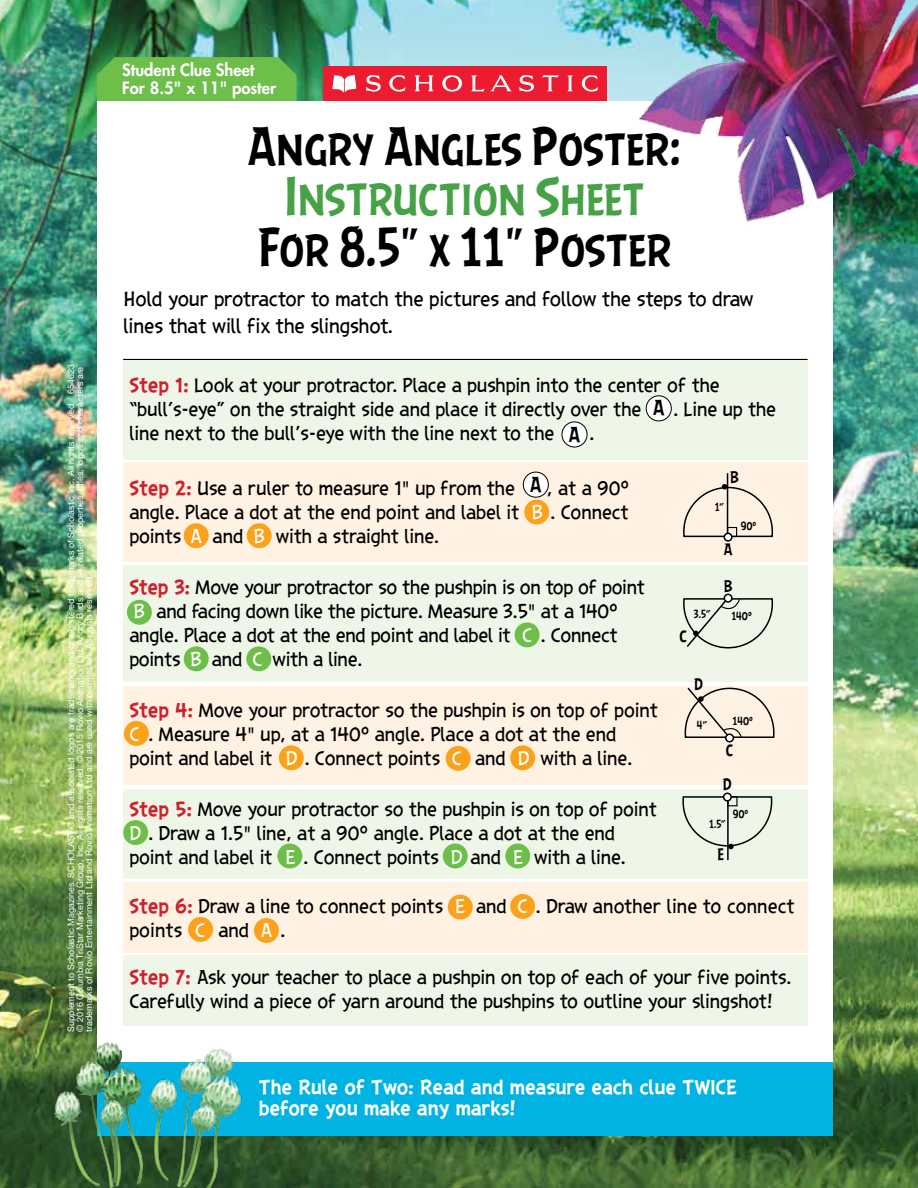
<style>
.page{position:relative;width:918px;height:1188px;background:#fff}
.page>*{position:absolute;margin:0;border:0;box-sizing:border-box;transform-origin:0 0}
.t1{font:49.05px "AB Flock Headline";color:#000}
.t2{font:49.05px "AB Flock Headline";color:#47a147}
.t3{font:19.65px "AB Flock Headline";color:#000}
.t4{font:18.75px/27px "AB Flock Text";color:#000}
.t5{font:18px/24px "AB Flock Text";color:#000}
.t6{font:700 18px/21px "AB Flock Text";color:#fff}
.t7{font:800 16.5px/18px "Futura Std";color:#fff}
.t8{font:15px "AB Flock Headline";color:#000}
.t9{font:10.5px "AB Flock Headline";color:#000}
.t10{font:10.5px "AB Flock Headline";color:#000}
.t11{font:9px/9px "Helvetica Neue";color:#fff}
.s1{font-weight:700;color:#cf202e}
.s2{font-family:"AB Flock Headline";font-size:19.65px}
.s3{font-family:"Futura"}
.s4{color:#fff}
.s5{font-style:inherit}
</style>
<div class="page">
<img style="left:0;top:0;width:918px;height:1188px">
<div style="left:97px;top:57px;width:200px;height:44px;background:#6ebe4a"></div>
<div style="left:97px;top:101px;width:736px;height:1005px;background:#fff"></div>
<div style="left:97px;top:1062px;width:736px;height:74px;background:#00b3e2"></div>
<div style="left:323px;top:66px;width:283px;height:35px;background:#ed1b2f"></div>
<svg style="left:332px;top:75px;width:24px;height:18px"></svg>
<svg style="left:366px;top:75px;width:15px;height:17px"></svg>
<svg style="left:389px;top:75px;width:16px;height:17px"></svg>
<svg style="left:414px;top:75px;width:20px;height:16px"></svg>
<svg style="left:519px;top:75px;width:15px;height:17px"></svg>
<svg style="left:542px;top:75px;width:17px;height:16px"></svg>
<svg style="left:567px;top:75px;width:6px;height:16px"></svg>
<svg style="left:581px;top:75px;width:17px;height:17px"></svg>
<svg style="left:442px;top:75px;width:20px;height:17px"></svg>
<svg style="left:471px;top:75px;width:41px;height:17px"></svg>
<img style="left:613px;top:0;width:305px;height:266px">
<hr style="left:123px;top:359px;width:685px;height:1px;background:#000">
<div style="left:123px;top:463px;width:684px;height:99px;background:#fff2e3"></div>
<div style="left:123px;top:565px;width:684px;height:117px;background:#eef6e8"></div>
<div style="left:123px;top:789px;width:684px;height:90px;background:#eef6e8"></div>
<div style="left:123px;top:956px;width:684px;height:70px;background:#eef6e8"></div>
<div style="left:123px;top:360px;width:684px;height:99px;background:#eef6e8"></div>
<div style="left:123px;top:686px;width:684px;height:99px;background:#fff2e3"></div>
<div style="left:123px;top:882px;width:684px;height:70px;background:#fff2e3"></div>
<div style="left:515px;top:622px;width:25px;height:25px;background:#6ebe4a;border-radius:50%"></div>
<div style="left:124px;top:721px;width:25px;height:25px;background:#faa21b;border-radius:50%"></div>
<div style="left:524px;top:500px;width:25px;height:24px;background:#faa21b;border-radius:50%"></div>
<div style="left:127px;top:600px;width:25px;height:25px;background:#6ebe4a;border-radius:50%"></div>
<div style="left:279px;top:745px;width:25px;height:25px;background:#faa21b;border-radius:50%"></div>
<div style="left:510px;top:894px;width:25px;height:25px;background:#faa21b;border-radius:50%"></div>
<div style="left:448px;top:895px;width:25px;height:25px;background:#faa21b;border-radius:50%"></div>
<div style="left:123px;top:820px;width:25px;height:25px;background:#6ebe4a;border-radius:50%"></div>
<div style="left:277px;top:844px;width:25px;height:24px;background:#6ebe4a;border-radius:50%"></div>
<div style="left:725px;top:733px;width:9px;height:9px;border:2px solid #000;border-radius:50%"></div>
<hr style="left:727px;top:473px;width:1px;height:65px;background:#000">
<div style="left:724px;top:533px;width:8px;height:8px;background:#fff;border-radius:50%"></div>
<div style="left:724px;top:533px;width:9px;height:9px;border:2px solid #000;border-radius:50%"></div>
<svg style="left:683px;top:484px;width:91px;height:54px"></svg>
<div style="left:724px;top:594px;width:9px;height:9px;border:2px solid #000;border-radius:50%"></div>
<svg style="left:684px;top:687px;width:91px;height:53px"></svg>
<svg style="left:683px;top:595px;width:91px;height:54px"></svg>
<hr style="left:727px;top:795px;width:2px;height:65px;background:#000">
<svg style="left:682px;top:796px;width:91px;height:53px"></svg>
<div style="left:724px;top:793px;width:7px;height:8px;background:#fff;border-radius:50%"></div>
<div style="left:723px;top:793px;width:9px;height:9px;border:2px solid #000;border-radius:50%"></div>
<div style="left:646px;top:396px;width:25px;height:25px;background:#fff;border-radius:50%"></div>
<div style="left:646px;top:396px;width:26px;height:25px;border:1px solid #000;border-radius:50%"></div>
<div style="left:523px;top:472px;width:25px;height:25px;background:#fff;border-radius:50%"></div>
<div style="left:523px;top:472px;width:26px;height:25px;border:1px solid #000;border-radius:50%"></div>
<div style="left:562px;top:422px;width:25px;height:25px;background:#fff;border-radius:50%"></div>
<div style="left:562px;top:422px;width:25px;height:25px;border:1px solid #000;border-radius:50%"></div>
<div style="left:184px;top:523px;width:25px;height:25px;background:#faa21b;border-radius:50%"></div>
<div style="left:247px;top:523px;width:25px;height:25px;background:#faa21b;border-radius:50%"></div>
<div style="left:188px;top:917px;width:25px;height:25px;background:#faa21b;border-radius:50%"></div>
<div style="left:254px;top:918px;width:25px;height:25px;background:#faa21b;border-radius:50%"></div>
<div style="left:184px;top:646px;width:25px;height:25px;background:#6ebe4a;border-radius:50%"></div>
<div style="left:246px;top:646px;width:25px;height:25px;background:#6ebe4a;border-radius:50%"></div>
<div style="left:446px;top:746px;width:25px;height:25px;background:#faa21b;border-radius:50%"></div>
<div style="left:510px;top:745px;width:25px;height:25px;background:#faa21b;border-radius:50%"></div>
<div style="left:505px;top:844px;width:25px;height:24px;background:#6ebe4a;border-radius:50%"></div>
<div style="left:443px;top:844px;width:25px;height:24px;background:#6ebe4a;border-radius:50%"></div>
<img style="left:0;top:1000px;width:132px;height:188px">
<img style="left:132px;top:1049px;width:127px;height:139px">
<p class="t11" style="left:66px;top:1032px;width:669px;rotate:-90deg">Supplement to Scholastic Magazines. SCHOLASTIC and associated logos are trademarks and/or registered trademarks of Scholastic Inc. All rights reserved. 654623 © 2016 Columbia TriStar Marketing Group, Inc. All rights reserved. © 2015 Rovio Animation Ltd. Angry Birds and all related properties, titles, logos and characters are trademarks of Rovio Entertainment Ltd and Rovio Animation Ltd and are used with permission. All rights reserved.</p>
<p class="t7" style="left:122px;top:61px;width:155px">Student Clue Sheet<br>For 8.5" x 11" poster</p>
<h1 class="t1" style="left:248px;top:118px;width:436px">Angry Angles Poster:</h1>
<h1 class="t2" style="left:285px;top:168px;width:361px">Instruction Sheet</h1>
<h1 class="t1" style="left:258px;top:218px;width:415px">For 8.5" x 11" Poster</h1>
<p class="t4" style="left:123px;top:285px;width:632px">Hold your protractor to match the pictures and follow the steps to draw lines that will fix the slingshot.</p>
<p class="t5" style="left:129px;top:373px;width:592px"><span class="s1">Step 1:</span> Look at your protractor. Place a pushpin into the center of the “bull’s-eye” on the straight side and place it directly over the<br>line next to the bull's-eye with the line next to the</p>
<p class="t5" style="left:653px;top:397px;width:124px"><span class="s2">A</span> . Line up the</p>
<p class="t3" style="left:569px;top:423px;width:13px">A</p>
<p class="t5" style="left:590px;top:421px;width:6px">.</p>
<p class="t3" style="left:530px;top:473px;width:13px">A</p>
<p class="t5" style="left:129px;top:475px;width:387px"><span class="s1">Step 2:</span> Use a ruler to measure 1<span class="s3">"</span> up from the</p>
<p class="t5" style="left:129px;top:475px;width:501px;text-align:justify;text-indent:418px">, at a 90° angle. Place a dot at the end point and label it <span class="s4">B</span> . Connect points <span class="s4">A</span> and <span class="s4">B</span> with a straight line.</p>
<p class="t5" style="left:129px;top:574px;width:517px"><span class="s1">Step 3:</span> Move your protractor so the pushpin is on top of point <span class="s4">B</span> and facing down like the picture. Measure 3.5<span class="s3">"</span> at a 140° angle. Place a dot at the end point and label it <span class="s4">C</span> . Connect points <span class="s4">B</span> and <span class="s4">C</span> with a line.</p>
<p class="t5" style="left:129px;top:697px;width:530px"><span class="s1">Step 4:</span> Move your protractor so the pushpin is on top of point<br><span class="s4">C</span> . Measure 4<span class="s3">"</span> up, at a 140° angle. Place a dot at the end point and label it <span class="s4">D</span> . Connect points <span class="s4">C</span> and <span class="s4">D</span> with a line.</p>
<p class="t5" style="left:129px;top:796px;width:529px"><span class="s1">Step 5:</span> Move your protractor so the pushpin is on top of point<br><span class="s4">D</span> . Draw a 1.5<span class="s3">"</span> line, at a 90° angle. Place a dot at the end point and label it <span class="s4">E</span> . Connect points <span class="s4">D</span> and <span class="s4">E</span> with a line.</p>
<p class="t8" style="left:730px;top:469px;width:10px">B</p>
<p class="t10" style="left:715px;top:501px;width:11px">1”</p>
<p class="t8" style="left:724px;top:541px;width:10px">A</p>
<p class="t9" style="left:741px;top:520px;width:17px">90<span class="s5">°</span></p>
<p class="t8" style="left:724px;top:578px;width:10px">B</p>
<p class="t9" style="left:694px;top:608px;width:19px">3.5”</p>
<p class="t8" style="left:679px;top:627px;width:9px">C</p>
<p class="t9" style="left:731px;top:610px;width:22px">140<span class="s5">°</span></p>
<p class="t8" style="left:694px;top:676px;width:10px">D</p>
<p class="t9" style="left:697px;top:719px;width:12px">4”</p>
<p class="t9" style="left:733px;top:715px;width:22px">140<span class="s5">°</span></p>
<p class="t8" style="left:726px;top:741px;width:9px">C</p>
<p class="t8" style="left:723px;top:776px;width:10px">D</p>
<p class="t9" style="left:733px;top:808px;width:17px">90<span class="s5">°</span></p>
<p class="t10" style="left:709px;top:818px;width:18px">1.5”</p>
<p class="t8" style="left:718px;top:846px;width:8px">E</p>
<p class="t5" style="left:129px;top:894px;width:667px"><span class="s1">Step 6:</span> Draw a line to connect points <span class="s4">E</span> and <span class="s4">C</span> . Draw another line to connect points <span class="s4">C</span> and <span class="s4">A</span> .</p>
<p class="t5" style="left:129px;top:965px;width:663px"><span class="s1">Step 7:</span> Ask your teacher to place a pushpin on top of each of your five points.<br>Carefully wind a piece of yarn around the pushpins to outline your slingshot!</p>
<p class="t6" style="left:259px;top:1076px;width:475px">The Rule of Two: Read and measure each clue TWICE before you make any marks!</p>
</div>
